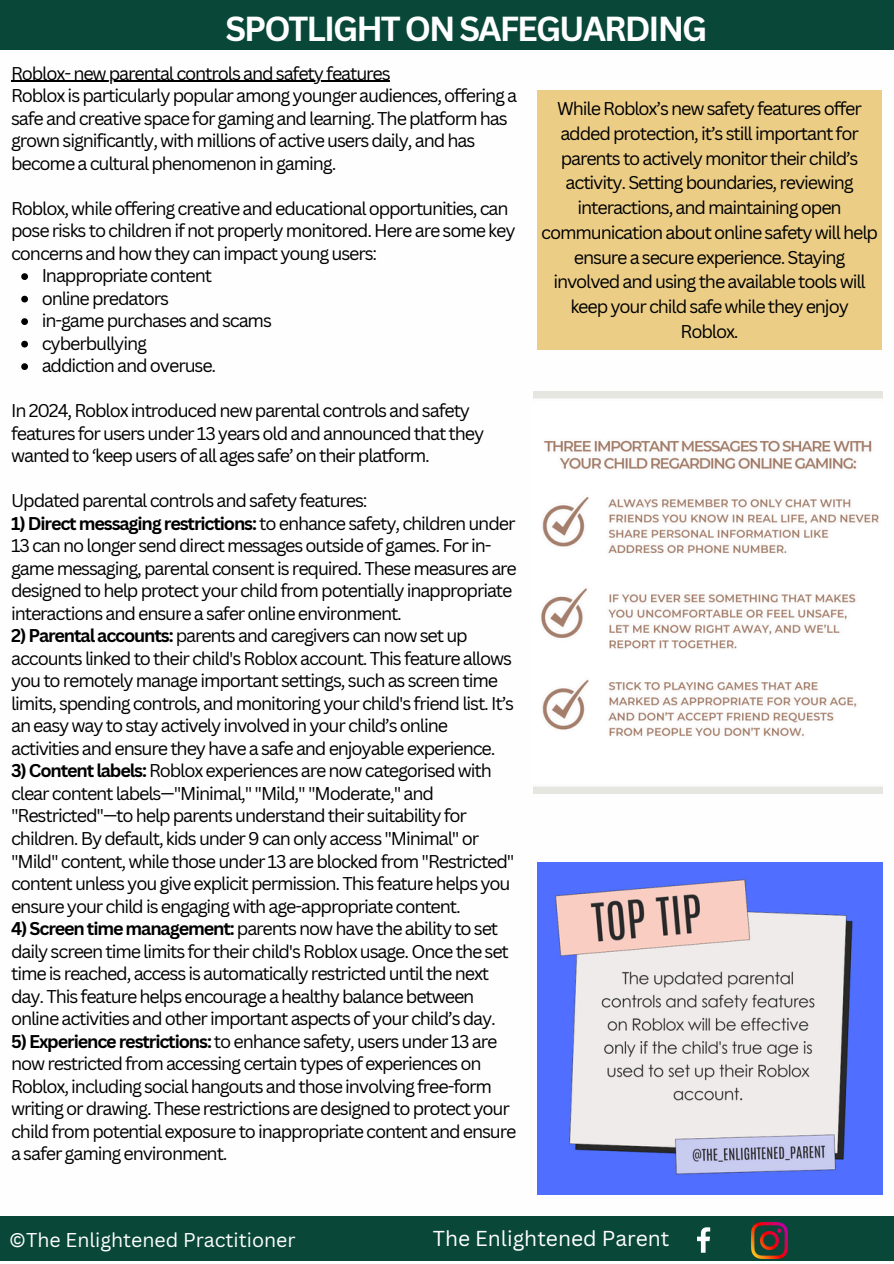
<style>
.page{position:relative;width:894px;height:1264px;background:#fff}
.page>*{position:absolute;margin:0;border:0;box-sizing:border-box;transform-origin:0 0}
.t1{font:700 33.75px "Canva Sans";letter-spacing:-.06em;color:#fff}
.t2{font:21px "Canva Sans";color:#fff}
.t3{font:19.5px "Canva Sans";color:#fff}
.t4{font:18px/22.5px "Canva Sans";letter-spacing:-.065em;color:#000}
.s1{font-weight:700}
</style>
<div class="page">
<div style="left:0;top:1216px;width:893px;height:44px;background:#094839"></div>
<svg style="left:697px;top:1227px;width:13px;height:25px"></svg>
<img style="left:751px;top:1222px;width:35px;height:36px">
<div style="left:0;top:0;width:893px;height:50px;background:#094839"></div>
<div style="left:537px;top:90px;width:344px;height:260px;background:#ebcd86"></div>
<img style="left:537px;top:862px;width:345px;height:332px">
<img style="left:533px;top:391px;width:349px;height:402px">
<hr style="left:11px;top:81px;width:378px;height:1px;background:#000">
<svg style="left:21px;top:273px;width:7px;height:7px"></svg>
<svg style="left:21px;top:296px;width:7px;height:6px"></svg>
<svg style="left:21px;top:318px;width:7px;height:7px"></svg>
<svg style="left:21px;top:341px;width:7px;height:6px"></svg>
<svg style="left:21px;top:363px;width:7px;height:7px"></svg>
<p class="t1" style="left:225px;top:5px;width:483px">SPOTLIGHT ON SAFEGUARDING</p>
<p class="t4" style="left:11px;top:61px;width:381px">Roblox- new parental controls and safety features</p>
<p class="t4" style="left:11px;top:84px;width:507px">Roblox is particularly popular among younger audiences, offering a safe and creative space for gaming and learning. The platform has grown significantly, with millions of active users daily, and has become a cultural phenomenon in gaming.</p>
<p class="t4" style="left:11px;top:196px;width:506px">Roblox, while offering creative and educational opportunities, can pose risks to children if not properly monitored. Here are some key concerns and how they can impact young users:</p>
<p class="t4" style="left:42px;top:264px;width:172px">Inappropriate content</p>
<p class="t4" style="left:42px;top:286px;width:129px">online predators</p>
<p class="t4" style="left:42px;top:309px;width:232px">in-game purchases and scams</p>
<p class="t4" style="left:42px;top:331px;width:107px">cyberbullying</p>
<p class="t4" style="left:42px;top:354px;width:176px">addiction and overuse.</p>
<p class="t4" style="left:11px;top:399px;width:474px">In 2024, Roblox introduced new parental controls and safety features for users under 13 years old and announced that they wanted to ‘keep users of all ages safe’ on their platform.</p>
<p class="t4" style="left:11px;top:489px;width:358px">Updated parental controls and safety features:</p>
<p class="t4" style="left:11px;top:511px;width:507px"><span class="s1">1) Direct messaging restrictions:</span> to enhance safety, children under 13 can no longer send direct messages outside of games. For in&shy;game messaging, parental consent is required. These measures are designed to help protect your child from potentially inappropriate interactions and ensure a safer online environment.</p>
<p class="t4" style="left:11px;top:624px;width:504px"><span class="s1">2) Parental accounts:</span> parents and caregivers can now set up accounts linked to their child's Roblox account. This feature allows you to remotely manage important settings, such as screen time limits, spending controls, and monitoring your child's friend list. It’s an easy way to stay actively involved in your child’s online activities and ensure they have a safe and enjoyable experience.</p>
<p class="t4" style="left:11px;top:759px;width:505px"><span class="s1">3) Content labels:</span> Roblox experiences are now categorised with clear content labels—"Minimal," "Mild," "Moderate," and "Restricted"—to help parents understand their suitability for children. By default, kids under 9 can only access "Minimal" or "Mild" content, while those under 13 are blocked from "Restricted" content unless you give explicit permission. This feature helps you ensure your child is engaging with age-appropriate content.</p>
<p class="t4" style="left:11px;top:916px;width:499px"><span class="s1">4) Screen time management:</span> parents now have the ability to set daily screen time limits for their child's Roblox usage. Once the set time is reached, access is automatically restricted until the next day. This feature helps encourage a healthy balance between online activities and other important aspects of your child’s day.</p>
<p class="t4" style="left:11px;top:1029px;width:506px"><span class="s1">5) Experience restrictions:</span> to enhance safety, users under 13 are now restricted from accessing certain types of experiences on Roblox, including social hangouts and those involving free-form writing or drawing. These restrictions are designed to protect your child from potential exposure to inappropriate content and ensure a safer gaming environment.</p>
<p class="t4" style="left:541px;top:96px;width:338px;line-height:24.8px;text-align:center">While Roblox’s new safety features offer added protection, it’s still important for parents to actively monitor their child’s activity. Setting boundaries, reviewing interactions, and maintaining open communication about online safety will help ensure a secure experience. Staying involved and using the available tools will keep your child safe while they enjoy Roblox.</p>
<p class="t3" style="left:9px;top:1226px;width:288px">©The Enlightened Practitioner</p>
<h1 class="t2" style="left:432px;top:1223px;width:238px">The Enlightened Parent</h1>
</div>
